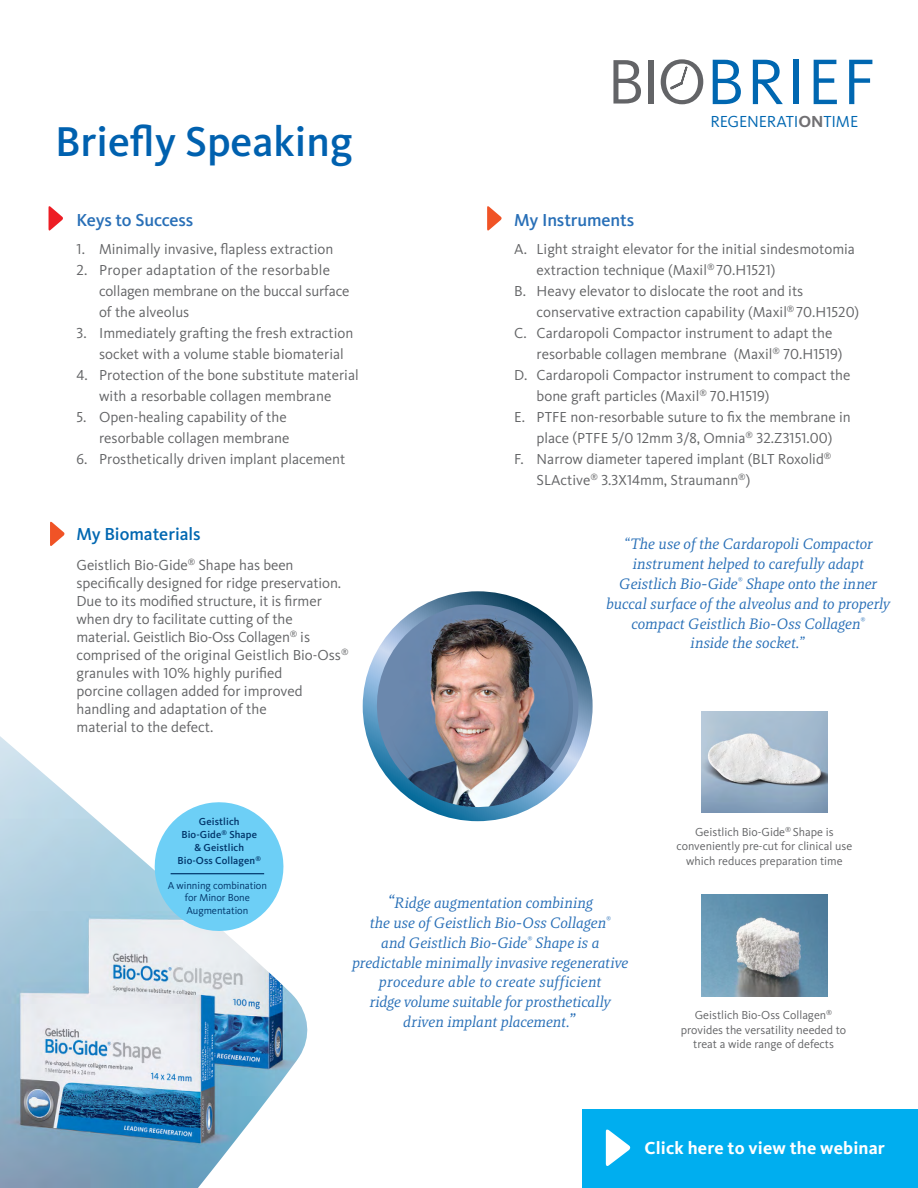
<style>
.page{position:relative;width:918px;height:1188px;background:#fff}
.page>*{position:absolute;margin:0;border:0;box-sizing:border-box;transform-origin:0 0}
.t1{font:500 43.2px "Kievit OT";color:#0061af}
.t2{font:500 18px "Kievit OT";letter-spacing:-.015em;color:#286fb7}
.t3{font:700 18px "Kievit OT";letter-spacing:.01em;color:#fff}
.t4{font:500 18px "Kievit OT";color:#0067b1}
.t5{font:italic 18px "Brando";color:#286fb7}
.t6{font:16.5px "Kievit OT";letter-spacing:-.015em;color:#0067b1}
.t7{font:italic 15.45px/19.8px "Brando";color:#286fb7;text-align:center}
.t8{font:15px/18px "Kievit OT";color:#636466}
.t9{font:12px/14.4px "Kievit OT";color:#636466;text-align:center}
.t10{font:500 10.5px/13.2px "Kievit OT";letter-spacing:.01em;color:#003469;text-align:center}
.t11{font:10.5px/12.6px "Kievit OT";letter-spacing:-.005em;color:#003469;text-align:center}
.s1{font-weight:700;color:#717073}
.s2{font-size:18px}
</style>
<div class="page">
<svg style="left:713px;top:60px;width:28px;height:44px"></svg>
<svg style="left:753px;top:60px;width:30px;height:44px"></svg>
<div style="left:793px;top:60px;width:5px;height:44px;background:#0067b1"></div>
<svg style="left:814px;top:60px;width:23px;height:44px"></svg>
<svg style="left:849px;top:60px;width:23px;height:44px"></svg>
<svg style="left:613px;top:60px;width:28px;height:44px"></svg>
<div style="left:648px;top:60px;width:5px;height:44px;background:#636467"></div>
<svg style="left:661px;top:59px;width:42px;height:45px"></svg>
<svg style="left:487px;top:206px;width:15px;height:25px"></svg>
<svg style="left:363px;top:591px;width:230px;height:230px;background:#457898"></svg>
<img style="left:369px;top:605px;width:217px;height:210px">
<img style="left:702px;top:895px;width:125px;height:101px">
<svg style="left:50px;top:521px;width:15px;height:25px"></svg>
<svg style="left:49px;top:206px;width:14px;height:25px"></svg>
<img style="left:0;top:736px;width:308px;height:452px">
<img style="left:702px;top:711px;width:125px;height:102px">
<svg style="left:150px;top:798px;width:138px;height:138px"></svg>
<hr style="left:171px;top:873px;width:93px;height:1px;background:#003469">
<div style="left:582px;top:1110px;width:336px;height:78px;background:#00aeef"></div>
<svg style="left:606px;top:1129px;width:25px;height:37px"></svg>
<h1 class="t1" style="left:55px;top:115px;width:299px">Briefly Speaking</h1>
<p class="t2" style="left:77px;top:209px;width:118px">Keys to Success</p>
<p class="t8" style="left:77px;top:240px;width:258px">1. Minimally invasive, flapless extraction</p>
<p class="t8" style="left:99px;top:260px;width:252px;line-height:21px;text-indent:-22px">2. Proper adaptation of the resorbable collagen membrane on the buccal surface of the alveolus</p>
<p class="t8" style="left:99px;top:323px;width:256px;line-height:21px;text-indent:-22px">3. Immediately grafting the fresh extraction socket with a volume stable biomaterial</p>
<p class="t8" style="left:77px;top:365px;width:284px;line-height:21px;text-align:center">4. Protection of the bone substitute material with a resorbable collagen membrane</p>
<p class="t8" style="left:77px;top:407px;width:214px;line-height:21px;text-align:right">5. Open-healing capability of the resorbable collagen membrane</p>
<p class="t8" style="left:77px;top:450px;width:270px">6. Prosthetically driven implant placement</p>
<p class="t4" style="left:76px;top:523px;width:126px">My Biomaterials</p>
<p class="t8" style="left:76px;top:556px;width:274px">Geistlich Bio-Gide<sup>®</sup> Shape has been specifically designed for ridge preservation.<br>Due to its modified structure, it is firmer when dry to facilitate cutting of the material. Geistlich Bio-Oss Collagen<sup>®</sup> is comprised of the original Geistlich Bio-Oss<sup>® </sup>granules with 10% highly purified<br>porcine collagen added for improved handling and adaptation of the<br>material to the defect.</p>
<p class="t6" style="left:710px;top:112px;width:149px">REGENERATI<span class="s1">ON</span>TIME</p>
<p class="t2" style="left:514px;top:209px;width:122px">My I nstruments</p>
<p class="t8" style="left:514px;top:240px;width:342px">A. Light straight elevator for the initial sindesmotomia</p>
<p class="t8" style="left:537px;top:261px;width:240px">extraction technique (Maxil<sup>®</sup> 70.H1521)</p>
<p class="t8" style="left:514px;top:282px;width:291px">B. Heavy elevator to dislocate the root and its</p>
<p class="t8" style="left:537px;top:303px;width:324px">conservative extraction capability (Maxil<sup>®</sup> 70.H1520)</p>
<p class="t8" style="left:514px;top:324px;width:320px">C. Cardaropoli Compactor instrument to adapt the</p>
<p class="t8" style="left:537px;top:345px;width:307px">resorbable collagen membrane (Maxil<sup>®</sup> 70.H1519)</p>
<p class="t8" style="left:514px;top:366px;width:338px">D. Cardaropoli Compactor instrument to compact the</p>
<p class="t8" style="left:537px;top:387px;width:234px">bone graft particles (Maxil<sup>®</sup> 70.H1519)</p>
<p class="t8" style="left:514px;top:408px;width:338px">E. PTFE non-resorbable suture to fix the membrane in</p>
<p class="t8" style="left:537px;top:429px;width:297px">place (PTFE 5/0 12mm 3/8, Omnia<sup>®</sup> 32.Z3151.00)</p>
<p class="t8" style="left:514px;top:450px;width:319px">F. Narrow diameter tapered implant (BLT Roxolid<sup>®</sup></p>
<p class="t8" style="left:537px;top:471px;width:215px">SLActive<sup>®</sup> 3.3x14mm, Straumann<sup>®</sup>)</p>
<p class="t7" style="left:606px;top:534px;width:286px">“The use of the Cardaropoli Compactor instrument helped to carefully adapt Geistlich Bio-Gide<sup>®</sup> Shape onto the inner buccal surface of the alveolus and to properly compact Geistlich Bio-Oss Collagen<sup>®<br></sup>inside the socket.</p>
<p class="t7" style="left:800px;top:623px;width:8px">„</p>
<p class="t10" style="left:178px;top:815px;width:85px">Geistlich<br>Bio-Gide<sup>®</sup> Shape &amp; Geistlich<br>Bio-Oss Collagen<sup>®</sup></p>
<p class="t11" style="left:168px;top:879px;width:101px">A winning combination for Minor Bone<br>Augmentation</p>
<p class="t7" style="left:352px;top:893px;width:278px"><span class="s2">“</span>Ridge augmentation combining<br>the use of Geistlich Bio-Oss Collagen<sup>®<br></sup>and Geistlich Bio-Gide<sup>®</sup> Shape is a predictable minimally invasive regenerative procedure able to create sufficient<br>ridge volume suitable for prosthetically driven implant placement.</p>
<p class="t5" style="left:570px;top:997px;width:9px">„</p>
<p class="t9" style="left:676px;top:825px;width:177px">Geistlich Bio-Gide<sup>®</sup> Shape is conveniently pre-cut for clinical use which reduces preparation time</p>
<p class="t9" style="left:681px;top:1008px;width:167px">Geistlich Bio-Oss Collagen<sup>® </sup>provides the versatility needed to treat a wide range of defects</p>
<p class="t3" style="left:645px;top:1137px;width:242px">Click here to view the webinar</p>
</div>
